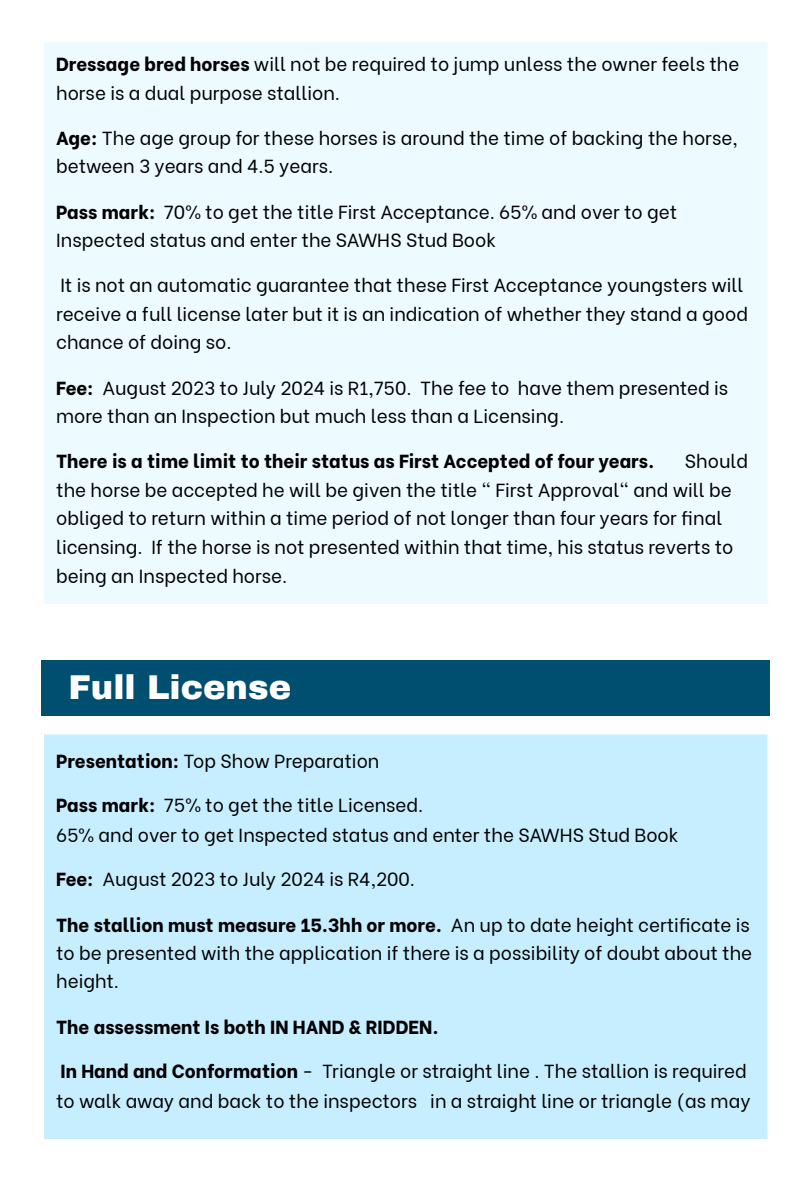
<style>
.page{position:relative;width:810px;height:1181px;background:#fff}
.page>*{position:absolute;margin:0;border:0;box-sizing:border-box;transform-origin:0 0}
.t1{font:900 33.75px "Archivo";color:#fff}
.t2{font:18.9px/28.3px "Be Vietnam";color:#000}
.t3{font:800 18.9px "Be Vietnam";color:#000}
.s1{font-weight:800}
</style>
<div class="page">
<div style="left:43px;top:42px;width:726px;height:562px;background:#edfaff"></div>
<hr style="left:42px;top:42px;width:2px;height:561px;background:#fff">
<hr style="left:767px;top:42px;width:2px;height:561px;background:#fff">
<hr style="left:42px;top:42px;width:727px;height:1px;background:#fff">
<div style="left:42px;top:660px;width:728px;height:56px;background:#014f70"></div>
<div style="left:43px;top:733px;width:726px;height:405px;background:#c7eeff"></div>
<hr style="left:42px;top:734px;width:2px;height:404px;background:#fff">
<hr style="left:767px;top:734px;width:2px;height:404px;background:#fff">
<hr style="left:42px;top:732px;width:727px;height:2px;background:#fff">
<h1 class="t2" style="left:56px;top:48px;width:685px"><span class="s1">Dressage bred horses</span> will not be required to jump unless the owner feels the horse is a dual purpose stallion.</h1>
<h1 class="t2" style="left:56px;top:122px;width:683px"><span class="s1">Age:</span> The age group for these horses is around the time of backing the horse, between 3 years and 4.5 years.</h1>
<h1 class="t2" style="left:56px;top:196px;width:623px"><span class="s1">Pass mark:</span> 70% to get the title First Acceptance. 65% and over to get<br>Inspected status and enter the SAWHS Stud Book</h1>
<p class="t2" style="left:56px;top:268px;width:693px;line-height:28.8px">It is not an automatic guarantee that these First Acceptance youngsters will receive a full license later but it is an indication of whether they stand a good chance of doing so.</p>
<h1 class="t2" style="left:56px;top:372px;width:674px"><span class="s1">Fee:</span> August 2023 to July 2024 is R1,750. The fee to have them presented is more than an Inspection but much less than a Licensing.</h1>
<h1 class="t3" style="left:56px;top:445px;width:600px">There is a time limit to their status as First Accepted of four years.</h1>
<h1 class="t2" style="left:56px;top:444px;width:693px;line-height:28.8px;text-indent:629px">Should the horse be accepted he will be given the title " First Approval" and will be obliged to return within a time period of not longer than four years for final licensing. If the horse is not presented within that time, his status reverts to being an Inspected horse.</h1>
<p class="t1" style="left:68px;top:669px;width:224px">Full License</p>
<h1 class="t2" style="left:56px;top:745px;width:325px"><span class="s1">Presentation:</span> Top Show Preparation</h1>
<h1 class="t2" style="left:56px;top:789px;width:624px;line-height:29.2px"><span class="s1">Pass mark:</span> 75% to get the title Licensed.<br>65% and over to get Inspected status and enter the SAWHS Stud Book</h1>
<h1 class="t2" style="left:56px;top:863px;width:360px"><span class="s1">Fee:</span> August 2023 to July 2024 is R4,200.</h1>
<h1 class="t2" style="left:56px;top:908px;width:698px"><span class="s1">The stallion must measure 15.3hh or more.</span> An up to date height certificate is to be presented with the application if there is a possibility of doubt about the height.</h1>
<h1 class="t3" style="left:56px;top:1011px;width:384px">The assessment Is both IN HAND &amp; RIDDEN.</h1>
<p class="t2" style="left:56px;top:1054px;width:696px;line-height:29.2px"><span class="s1">In Hand and Conformation</span> - Triangle or straight line . The stallion is required to walk away and back to the inspectors in a straight line or triangle (as may</p>
</div>
